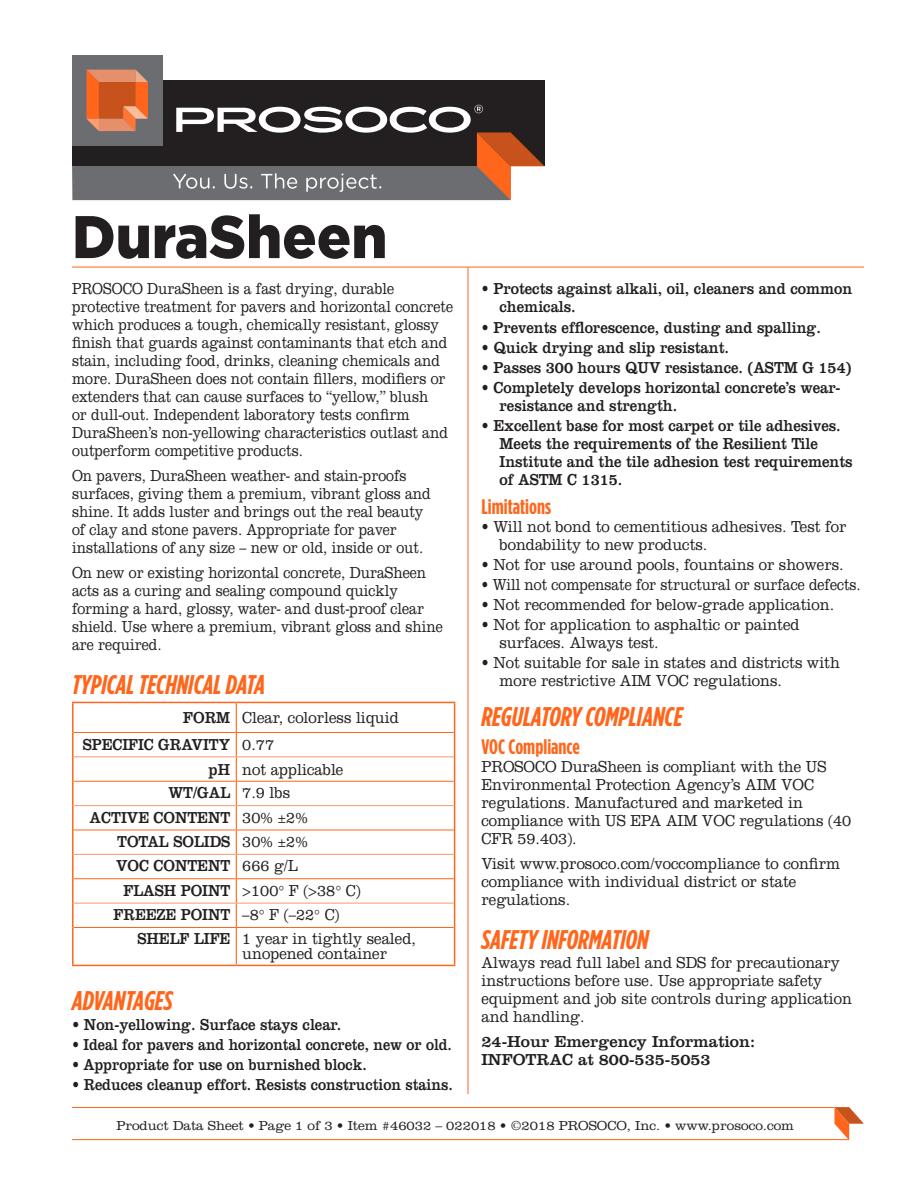
<style>
.page{position:relative;width:918px;height:1188px;background:#fff}
.page>*{position:absolute;margin:0;border:0;box-sizing:border-box;transform-origin:0 0}
._02_Product_Name{font:900 60px "Gotham";color:#231f20;scale:.95 1}
._04_Section_Header{font:italic 700 27px "Gotham Condensed";color:#ff661c}
._05_Sub-Header{font:700 21px "Gotham Condensed";color:#ff661c}
._06_Body_Copy{font:300 16.5px/18px "Clarendon LT Std";color:#231f20;scale:.85 1}
._07_Bullet_Paragraph{font:16.5px/18px "Clarendon LT Std";color:#231f20;scale:.9 1}
._06_Body_Copy-2{font:300 16.5px/18px "Clarendon LT Std";color:#231f20;scale:.9 1}
._07_Bullet_Paragraph-2{font:300 16.5px/18px "Clarendon LT Std";color:#231f20;scale:.9 1}
._09_Tech_Data_Copy{font:300 16.5px/15px "Clarendon LT Std";color:#231f20;scale:.9 1}
._08_Tech_Data_Header{font:16.5px "Clarendon LT Std";color:#231f20;scale:.9 1}
._07_Bullet_Paragraph-3{font:16.5px "Clarendon LT Std";color:#231f20;scale:.87 1}
._06_Body_Copy-3{font:16.5px/18px "Clarendon LT Std";color:#231f20}
._07_Bullet_Paragraph-4{font:16.5px "Clarendon LT Std";color:#231f20;scale:.88 1}
._07_Bullet_Paragraph-5{font:300 16.5px "Clarendon LT Std";color:#231f20;scale:.85 1}
._99_Item_Box{font:300 13.5px "Clarendon LT Std";color:#231f20}
</style>
<div class="page">
<hr style="left:468px;top:267px;width:1px;height:827px;background:#ff661c">
<svg style="left:236px;top:703px;width:1px;height:224px"></svg>
<hr style="left:236px;top:928px;width:1px;height:37px;background:#ff661c">
<hr style="left:74px;top:732px;width:162px;height:1px;background:#ff661c">
<hr style="left:236px;top:732px;width:218px;height:1px;background:#ff661c">
<hr style="left:74px;top:781px;width:162px;height:1px;background:#ff661c">
<hr style="left:236px;top:781px;width:218px;height:1px;background:#ff661c">
<hr style="left:74px;top:830px;width:162px;height:1px;background:#ff661c">
<hr style="left:236px;top:830px;width:218px;height:1px;background:#ff661c">
<hr style="left:74px;top:878px;width:162px;height:1px;background:#ff661c">
<hr style="left:236px;top:878px;width:218px;height:1px;background:#ff661c">
<hr style="left:74px;top:927px;width:162px;height:1px;background:#ff661c">
<hr style="left:236px;top:927px;width:218px;height:1px;background:#ff661c">
<hr style="left:74px;top:756px;width:162px;height:1px;background:#f89a6a">
<hr style="left:236px;top:756px;width:218px;height:1px;background:#f89a6a">
<hr style="left:74px;top:805px;width:162px;height:1px;background:#f89a6a">
<hr style="left:236px;top:805px;width:218px;height:1px;background:#f89a6a">
<hr style="left:74px;top:854px;width:162px;height:1px;background:#f89a6a">
<hr style="left:236px;top:854px;width:218px;height:1px;background:#f89a6a">
<hr style="left:74px;top:903px;width:162px;height:1px;background:#f89a6a">
<hr style="left:236px;top:903px;width:218px;height:1px;background:#f89a6a">
<hr style="left:72px;top:702px;width:164px;height:1px;background:#ff661c">
<hr style="left:72px;top:703px;width:2px;height:29px;background:#ff661c">
<hr style="left:236px;top:702px;width:219px;height:1px;background:#ff661c">
<hr style="left:72px;top:732px;width:2px;height:25px;background:#ff661c">
<hr style="left:72px;top:757px;width:2px;height:24px;background:#ff661c">
<hr style="left:72px;top:781px;width:2px;height:25px;background:#ff661c">
<hr style="left:72px;top:806px;width:2px;height:24px;background:#ff661c">
<hr style="left:72px;top:830px;width:2px;height:24px;background:#ff661c">
<hr style="left:72px;top:854px;width:2px;height:25px;background:#ff661c">
<hr style="left:72px;top:879px;width:2px;height:24px;background:#ff661c">
<hr style="left:72px;top:903px;width:2px;height:24px;background:#ff661c">
<svg style="left:454px;top:703px;width:1px;height:224px"></svg>
<hr style="left:72px;top:927px;width:2px;height:38px;background:#ff661c">
<hr style="left:454px;top:927px;width:1px;height:38px;background:#ff661c">
<hr style="left:72px;top:965px;width:164px;height:1px;background:#ff661c">
<hr style="left:236px;top:965px;width:219px;height:1px;background:#ff661c">
<hr style="left:72px;top:1139px;width:777px;height:1px;background:#ff661c">
<hr style="left:72px;top:1107px;width:762px;height:1px;background:#ff661c">
<svg style="left:834px;top:1107px;width:30px;height:33px"></svg>
<hr style="left:72px;top:267px;width:792px;height:1px;background:#ff661c">
<div style="left:72px;top:160px;width:439px;height:40px;background:#6c6d70"></div>
<div style="left:72px;top:81px;width:473px;height:85px;background:#231f20"></div>
<svg style="left:173px;top:105px;width:372px;height:95px"></svg>
<div style="left:72px;top:55px;width:90px;height:91px;background:#6c6d70"></div>
<svg style="left:86px;top:70px;width:62px;height:61px;background:#d9703f"></svg>
<p class="_02_Product_Name" style="left:72px;top:196px;width:334px">DuraSheen</p>
<p class="_06_Body_Copy" style="left:72px;top:280px;width:450px">PROSOCO DuraSheen is a fast drying, durable protective treatment for pavers and horizontal concrete which produces a tough, chemically resistant, glossy finish that guards against contaminants that etch and stain, including food, drinks, cleaning chemicals and more. DuraSheen does not contain fillers, modifiers or extenders that can cause surfaces to “yellow,” blush<br>or dull-out. Independent laboratory tests confirm DuraSheen’s non-yellowing characteristics outlast and outperform competitive products.</p>
<p class="_06_Body_Copy" style="left:72px;top:467px;width:424px">On pavers, DuraSheen weather- and stain-proofs surfaces, giving them a premium, vibrant gloss and shine. It adds luster and brings out the real beauty of clay and stone pavers. Appropriate for paver installations of any size – new or old, inside or out.</p>
<p class="_06_Body_Copy" style="left:72px;top:563px;width:438px">On new or existing horizontal concrete, DuraSheen acts as a curing and sealing compound quickly forming a hard, glossy, water- and dust-proof clear shield. Use where a premium, vibrant gloss and shine are required.</p>
<p class="_04_Section_Header" style="left:72px;top:669px;width:195px">TYPICAL TECHNICAL DATA</p>
<p class="_08_Tech_Data_Header" style="left:183px;top:708px;width:54px">FORM</p>
<p class="_09_Tech_Data_Copy" style="left:242px;top:710px;width:175px">Clear, colorless liquid</p>
<p class="_08_Tech_Data_Header" style="left:83px;top:735px;width:165px">SPECIFIC GRAVITY</p>
<p class="_09_Tech_Data_Copy" style="left:242px;top:737px;width:37px">0.77</p>
<p class="_08_Tech_Data_Header" style="left:209px;top:759px;width:25px">pH</p>
<p class="_09_Tech_Data_Copy" style="left:242px;top:762px;width:114px">not applicable</p>
<p class="_08_Tech_Data_Header" style="left:168px;top:783px;width:70px">WT/GAL</p>
<p class="_09_Tech_Data_Copy" style="left:242px;top:785px;width:55px">7.9 lbs</p>
<p class="_08_Tech_Data_Header" style="left:90px;top:807px;width:158px">ACTIVE CONTENT</p>
<p class="_09_Tech_Data_Copy" style="left:242px;top:810px;width:74px">30% ±2%</p>
<p class="_08_Tech_Data_Header" style="left:117px;top:832px;width:127px">TOTAL SOLIDS</p>
<p class="_09_Tech_Data_Copy" style="left:242px;top:834px;width:74px">30% ±2%</p>
<p class="_08_Tech_Data_Header" style="left:116px;top:856px;width:128px">VOC CONTENT</p>
<p class="_09_Tech_Data_Copy" style="left:242px;top:858px;width:63px">666 g/L</p>
<p class="_08_Tech_Data_Header" style="left:123px;top:881px;width:120px">FLASH POINT</p>
<p class="_09_Tech_Data_Copy" style="left:242px;top:883px;width:133px">&gt;100° F (&gt;38° C)</p>
<p class="_08_Tech_Data_Header" style="left:114px;top:905px;width:131px">FREEZE POINT</p>
<p class="_09_Tech_Data_Copy" style="left:242px;top:907px;width:110px">–8° F (–22° C)</p>
<p class="_08_Tech_Data_Header" style="left:138px;top:929px;width:105px">SHELF LIFE</p>
<p class="_09_Tech_Data_Copy" style="left:242px;top:931px;width:194px">1 year in tightly sealed, unopened container</p>
<p class="_04_Section_Header" style="left:72px;top:985px;width:102px">ADVANTAGES</p>
<p class="_07_Bullet_Paragraph" style="left:72px;top:1015px;width:301px">• Non-yellowing. Surface stays clear.</p>
<p class="_07_Bullet_Paragraph-3" style="left:72px;top:1035px;width:438px">• Ideal for pavers and horizontal concrete, new or old.</p>
<p class="_07_Bullet_Paragraph-3" style="left:72px;top:1055px;width:340px">• Appropriate for use on burnished block.</p>
<p class="_07_Bullet_Paragraph-4" style="left:72px;top:1075px;width:434px">• Reduces cleanup effort. Resists construction stains.</p>
<p class="_07_Bullet_Paragraph" style="left:500px;top:280px;width:394px;text-indent:-18px">• Protects against alkali, oil, cleaners and common chemicals.</p>
<p class="_07_Bullet_Paragraph" style="left:482px;top:318px;width:379px">• Prevents efflorescence, dusting and spalling.</p>
<p class="_07_Bullet_Paragraph" style="left:482px;top:338px;width:276px">• Quick drying and slip resistant.</p>
<p class="_07_Bullet_Paragraph" style="left:482px;top:358px;width:413px">• Passes 300 hours QUV resistance. (ASTM G 154)</p>
<p class="_07_Bullet_Paragraph" style="left:500px;top:379px;width:380px;text-indent:-18px">• Completely develops horizontal concrete’s wear&shy;resistance and strength.</p>
<p class="_07_Bullet_Paragraph" style="left:500px;top:417px;width:394px;text-indent:-18px">• Excellent base for most carpet or tile adhesives.<br>Meets the requirements of the Resilient Tile Institute and the tile adhesion test requirements of ASTM C 1315.</p>
<p class="_05_Sub-Header" style="left:482px;top:494px;width:71px">Limitations</p>
<p class="_07_Bullet_Paragraph-2" style="left:500px;top:517px;width:387px;text-indent:-18px">• Will not bond to cementitious adhesives. Test for bondability to new products.</p>
<p class="_07_Bullet_Paragraph-2" style="left:482px;top:555px;width:404px">• Not for use around pools, fountains or showers.</p>
<p class="_07_Bullet_Paragraph-5" style="left:482px;top:575px;width:448px">• Will not compensate for structural or surface defects.</p>
<p class="_07_Bullet_Paragraph-2" style="left:482px;top:596px;width:393px">• Not recommended for below-grade application.</p>
<p class="_07_Bullet_Paragraph-2" style="left:500px;top:616px;width:335px;text-indent:-18px">• Not for application to asphaltic or painted surfaces. Always test.</p>
<p class="_07_Bullet_Paragraph-2" style="left:500px;top:654px;width:380px;text-indent:-18px">• Not suitable for sale in states and districts with more restrictive AIM VOC regulations.</p>
<p class="_04_Section_Header" style="left:482px;top:701px;width:203px">REGULATORY COMPLIANCE</p>
<p class="_05_Sub-Header" style="left:482px;top:734px;width:100px">VOC Compliance</p>
<p class="_06_Body_Copy-2" style="left:482px;top:757px;width:412px">PROSOCO DuraSheen is compliant with the US Environmental Protection Agency’s AIM VOC regulations. Manufactured and marketed in compliance with US EPA AIM VOC regulations (40<br>CFR 59.403).</p>
<p class="_06_Body_Copy-2" style="left:482px;top:854px;width:400px">Visit www.prosoco.com/voccompliance to confirm compliance with individual district or state regulations.</p>
<p class="_04_Section_Header" style="left:482px;top:924px;width:169px">SAFETY INFORMATION</p>
<p class="_06_Body_Copy-2" style="left:482px;top:954px;width:413px">Always read full label and SDS for precautionary instructions before use. Use appropriate safety equipment and job site controls during application and handling.</p>
<p class="_06_Body_Copy-3" style="left:482px;top:1033px;width:275px">24-Hour Emergency Information:<br>INFOTRAC at 800-535-5053</p>
<p class="_99_Item_Box" style="left:116px;top:1117px;width:679px">Product Data Sheet • Page 1 of 3 • Item #46032 – 022018 • ©2018 PROSOCO, Inc. • www.prosoco.com</p>
</div>
